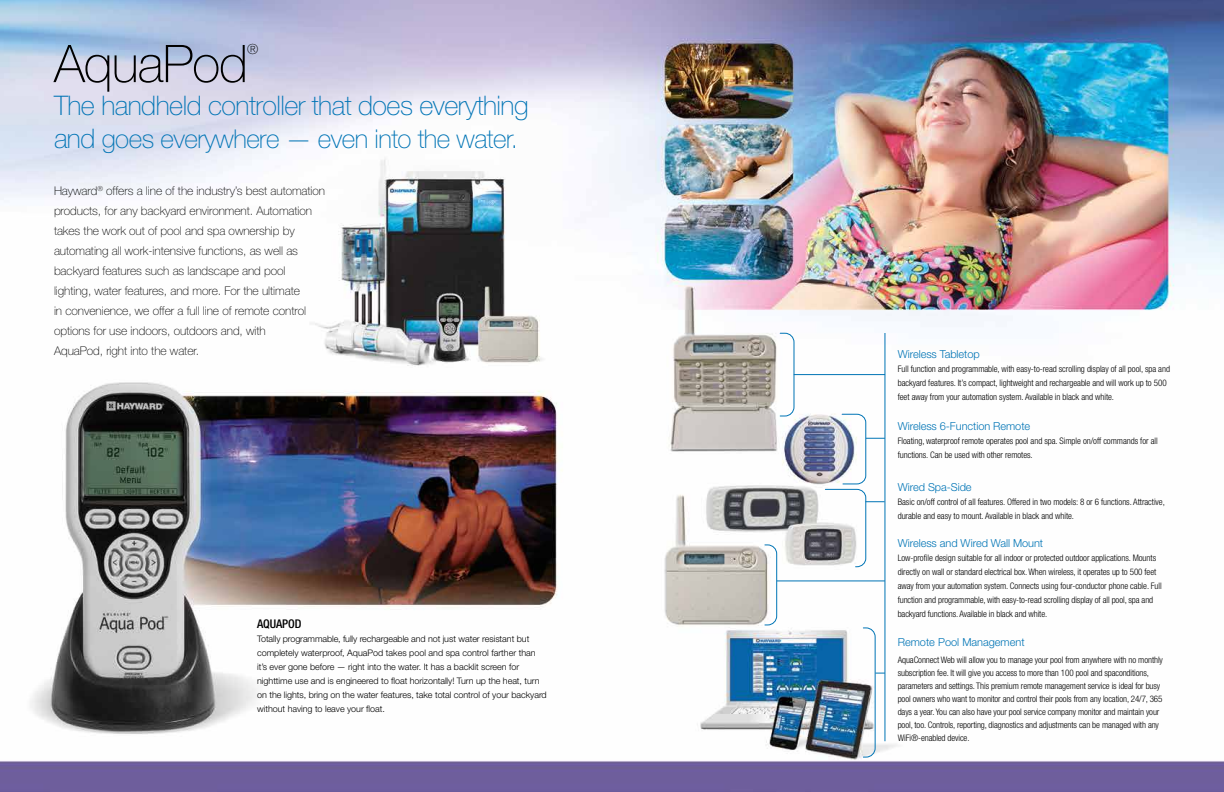
<style>
.page{position:relative;width:1224px;height:792px;background:#fff}
.page>*{position:absolute;margin:0;border:0;box-sizing:border-box;transform-origin:0 0}
.t1{font:100 52px "Helvetica Neue LT Std";letter-spacing:-.02em;color:#000}
.t2{font:100 27px "Helvetica Neue LT Std";letter-spacing:-.02em;color:#0074b5}
.t3{font:100 26px "Helvetica Neue LT Std";letter-spacing:-.02em;color:#0074b5}
.t4{font:100 14px "Helvetica Neue LT Std";color:#000}
.t5{font:100 12px/20px "Helvetica Neue LT Std";letter-spacing:-.005em;color:#000}
.t6{font:500 condensed 12px "Helvetica Neue LT Std";letter-spacing:-.01em;color:#000}
.t7{font:300 11px "Helvetica Neue LT Std";letter-spacing:-.005em;color:#0074b5}
.t8{font:300 condensed 9px/14px "Helvetica Neue LT Std";letter-spacing:-.01em;color:#000}
.t9{font:300 9px/14px "Helvetica Neue LT Std";letter-spacing:-.005em;color:#000}
.s1{font-size:27px}
</style>
<div class="page">
<img style="left:0;top:0;width:1224px;height:792px">
<hr style="left:885px;top:333px;width:1px;height:408px;background:#0074b5">
<svg style="left:780px;top:333px;width:14px;height:83px"></svg>
<svg style="left:764px;top:544px;width:13px;height:81px"></svg>
<hr style="left:794px;top:374px;width:91px;height:1px;background:#0074b5">
<hr style="left:777px;top:581px;width:108px;height:1px;background:#0074b5">
<svg style="left:863px;top:627px;width:22px;height:131px"></svg>
<svg style="left:825px;top:414px;width:60px;height:153px"></svg>
<h1 class="t1" style="left:54px;top:34px;width:196px">AquaPod</h1>
<h3 class="t4" style="left:247px;top:41px;width:13px">®</h3>
<h2 class="t2" style="left:54px;top:90px;width:476px">The handheld controller that does everything</h2>
<h3 class="t3" style="left:54px;top:124px;width:466px"><span class="s1">and</span> goes everywhere — even into the water.</h3>
<p class="t5" style="left:54px;top:180px;width:273px">Hayward<sup>®</sup> offers a line of the industry’s best automation products, for any backyard environment. Automation takes the work out of pool and spa ownership by automating all work-intensive functions, as well as backyard features such as landscape and pool lighting, water features, and more. For the ultimate<br>in convenience, we offer a full line of remote control options for use indoors, outdoors and, with<br>AquaPod, right into the water.</p>
<h3 class="t6" style="left:257px;top:616px;width:39px">AQUAPOD</h3>
<p class="t9" style="left:257px;top:631px;width:291px">Totally programmable, fully rechargeable and not just water resistant but completely waterproof, AquaPod takes pool and spa control farther than it’s ever gone before — right into the water. It has a backlit screen for nighttime use and is engineered to float horizontally! Turn up the heat, turn on the lights, bring on the water features, take total control of your backyard without having to leave your float.</p>
<p class="t7" style="left:898px;top:347px;width:84px">Wireless Tabletop</p>
<p class="t8" style="left:898px;top:361px;width:274px">Full function and programmable, with easy-to-read scrolling display of all pool, spa and backyard features. It’s compact, lightweight and rechargeable and will work up to 500 feet away from your automation system. Available in black and white.</p>
<p class="t7" style="left:898px;top:420px;width:134px">Wireless 6-Function Remote</p>
<p class="t8" style="left:898px;top:434px;width:262px">Floating, waterproof remote operates pool and spa. Simple on/off commands for all functions. Can be used with other remotes.</p>
<p class="t7" style="left:898px;top:480px;width:75px">Wired Spa-Side</p>
<p class="t8" style="left:898px;top:494px;width:269px">Basic on/off control of all features. Offered in two models: 8 or 6 functions. Attractive, durable and easy to mount. Available in black and white.</p>
<p class="t7" style="left:898px;top:537px;width:147px">Wireless and Wired Wall Mount</p>
<p class="t8" style="left:898px;top:551px;width:266px">Low-profile design suitable for all indoor or protected outdoor applications. Mounts directly on wall or standard electrical box. When wireless, it operates up to 500 feet away from your automation system. Connects using four-conductor phone cable. Full function and programmable, with easy-to-read scrolling display of all pool, spa and backyard functions. Available in black and white.</p>
<p class="t7" style="left:898px;top:635px;width:128px">Remote Pool Management</p>
<p class="t8" style="left:898px;top:653px;width:267px;line-height:13px">AquaConnect Web will allow you to manage your pool from anywhere with no monthly subscription fee. It will give you access to more than 100 pool and spaconditions, parameters and settings. This premium remote management service is ideal for busy pool owners who want to monitor and control their pools from any location, 24/7, 365 days a year. You can also have your pool service company monitor and maintain your pool, too. Controls, reporting, diagnostics and adjustments can be managed with any WiFi®-enabled device.</p>
</div>
